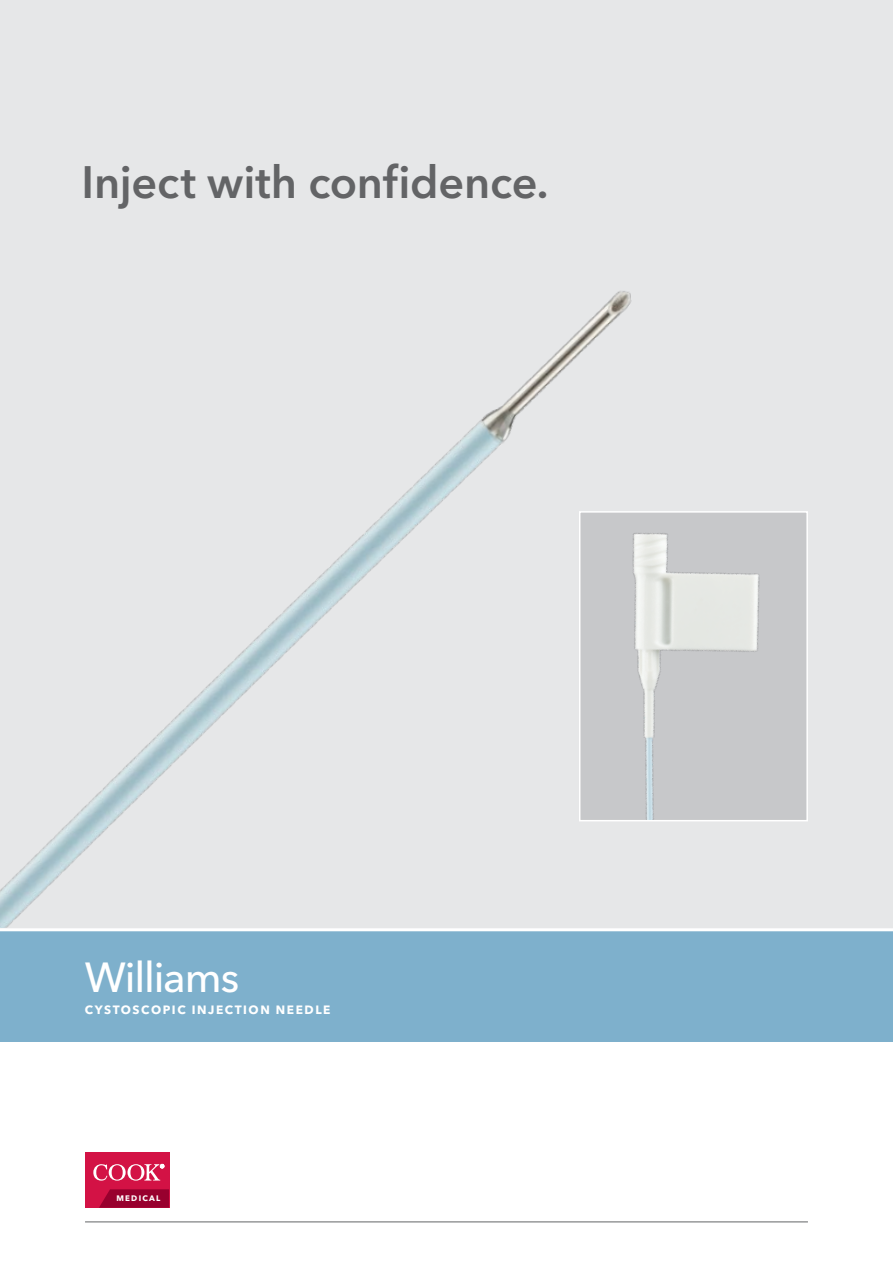
<style>
.page{position:relative;width:893px;height:1263px;background:#fff}
.page>*{position:absolute;margin:0;border:0;box-sizing:border-box;transform-origin:0 0}
.t1{font:600 45px "Avenir Next LT Pro";letter-spacing:-.005em;color:#636466}
.t2{font:500 41.7px "Avenir Next LT Pro";letter-spacing:-.03em;color:#fff}
.t3{font:700 12px "Avenir Next LT Pro";letter-spacing:.13em;color:#fff}
.t4{font:700 7.95px "Avenir Next LT Pro";letter-spacing:.155em;color:#fff}
</style>
<div class="page">
<hr style="left:85px;top:1221px;width:723px;height:1px;background:#636466">
<div style="left:85px;top:1152px;width:84px;height:56px;background:#d31245"></div>
<svg style="left:99px;top:1189px;width:70px;height:19px"></svg>
<svg style="left:93px;top:1164px;width:71px;height:16px"></svg>
<div style="left:0;top:0;width:893px;height:928px;background:#e6e7e8"></div>
<div style="left:0;top:931px;width:893px;height:111px;background:#7eb0cc"></div>
<img style="left:0;top:291px;width:807px;height:637px">
<img style="left:582px;top:514px;width:223px;height:304px">
<div style="left:579px;top:511px;width:229px;height:310px;border:2px solid #fff"></div>
<h1 class="t1" style="left:82px;top:155px;width:469px">Inject with confidence.</h1>
<h2 class="t2" style="left:85px;top:952px;width:156px">Williams</h2>
<p class="t3" style="left:85px;top:1003px;width:247px">CYSTOSCOPIC INJECTION NEEDLE</p>
<p class="t4" style="left:116px;top:1193px;width:45px">MEDICAL</p>
</div>
